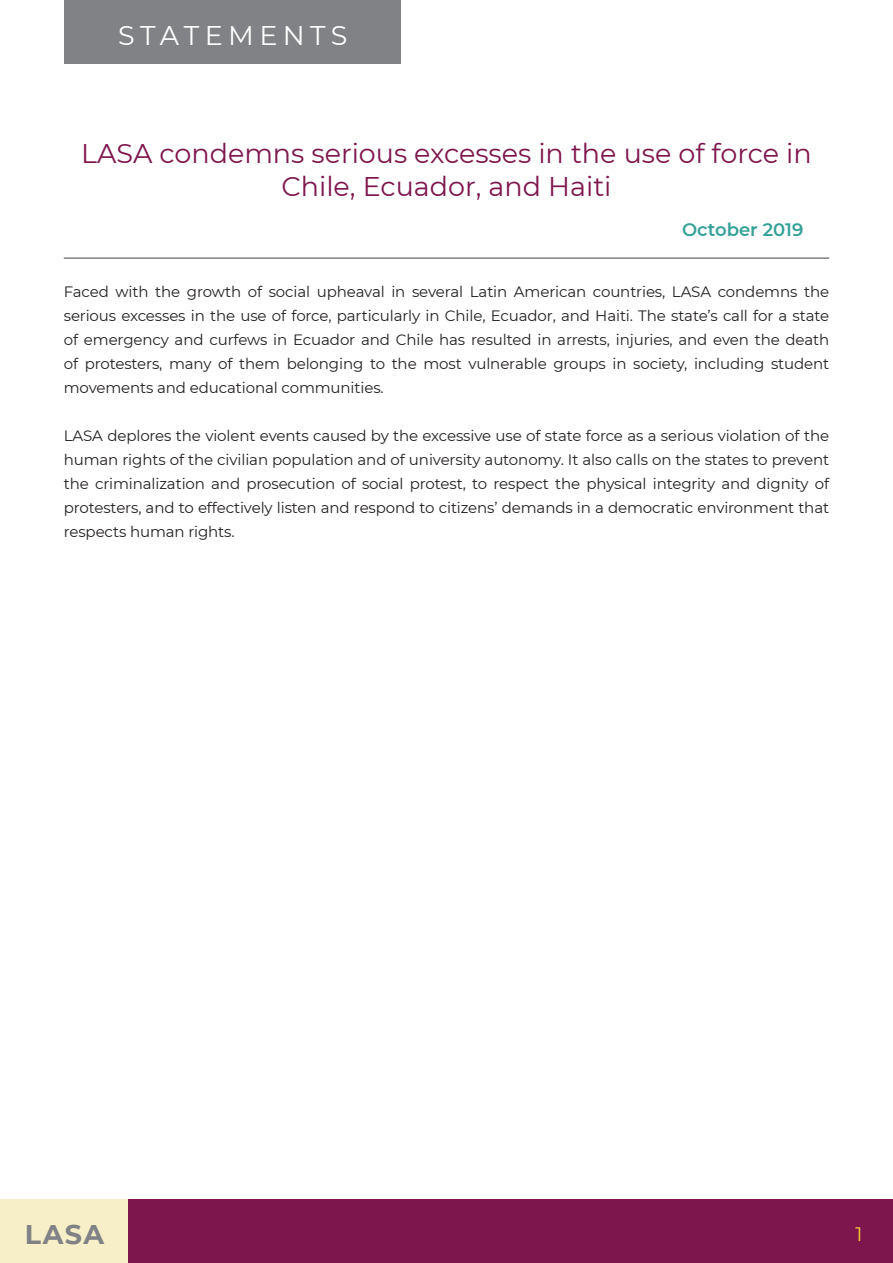
<style>
.page{position:relative;width:893px;height:1263px;background:#fff}
.page>*{position:absolute;margin:0;border:0;box-sizing:border-box;transform-origin:0 0}
.Titulares_guinda{font:27px/33px "Montserrat";color:#7d164c;text-align:center}
.t1{font:27px "Montserrat";letter-spacing:.2em;color:#fff}
.t2{font:700 27px "Montserrat";color:#808285}
.t3{font:19.5px "Montserrat";color:#f8ce34}
.Titulares_guinda-2{font:600 18px "Montserrat";color:#35a199}
.Cuerpo_de_texto{font:15px/24px "Montserrat";letter-spacing:-.01em;color:#231f20;text-align:justify}
</style>
<div class="page">
<div style="left:65px;top:0;width:336px;height:64px;background:#808285"></div>
<div style="left:0;top:1199px;width:129px;height:64px;background:#f6efc7"></div>
<div style="left:129px;top:1199px;width:764px;height:64px;background:#7d164c"></div>
<hr style="left:64px;top:257px;width:765px;height:2px;background:#808285">
<h1 class="t1" style="left:118px;top:17px;width:231px">STATEMENTS</h1>
<p class="Titulares_guinda" style="left:81px;top:136px;width:732px">LASA condemns serious excesses in the use of force in<br>Chile, Ecuador, and Haiti</p>
<p class="Titulares_guinda-2" style="left:682px;top:217px;width:123px">October 2019</p>
<p class="Cuerpo_de_texto" style="left:64px;top:279px;width:767px">Faced with the growth of social upheaval in several Latin American countries, LASA condemns the serious excesses in the use of force, particularly in Chile, Ecuador, and Haiti. The state’s call for a state of emergency and curfews in Ecuador and Chile has resulted in arrests, injuries, and even the death of protesters, many of them belonging to the most vulnerable groups in society, including student movements and educational communities.</p>
<p class="Cuerpo_de_texto" style="left:64px;top:423px;width:767px">LASA deplores the violent events caused by the excessive use of state force as a serious violation of the human rights of the civilian population and of university autonomy. It also calls on the states to prevent the criminalization and prosecution of social protest, to respect the physical integrity and dignity of protesters, and to effectively listen and respond to citizens’ demands in a democratic environment that respects human rights.</p>
<h1 class="t2" style="left:25px;top:1215px;width:81px">LASA</h1>
<h2 class="t3" style="left:855px;top:1220px;width:9px">1</h2>
</div>
